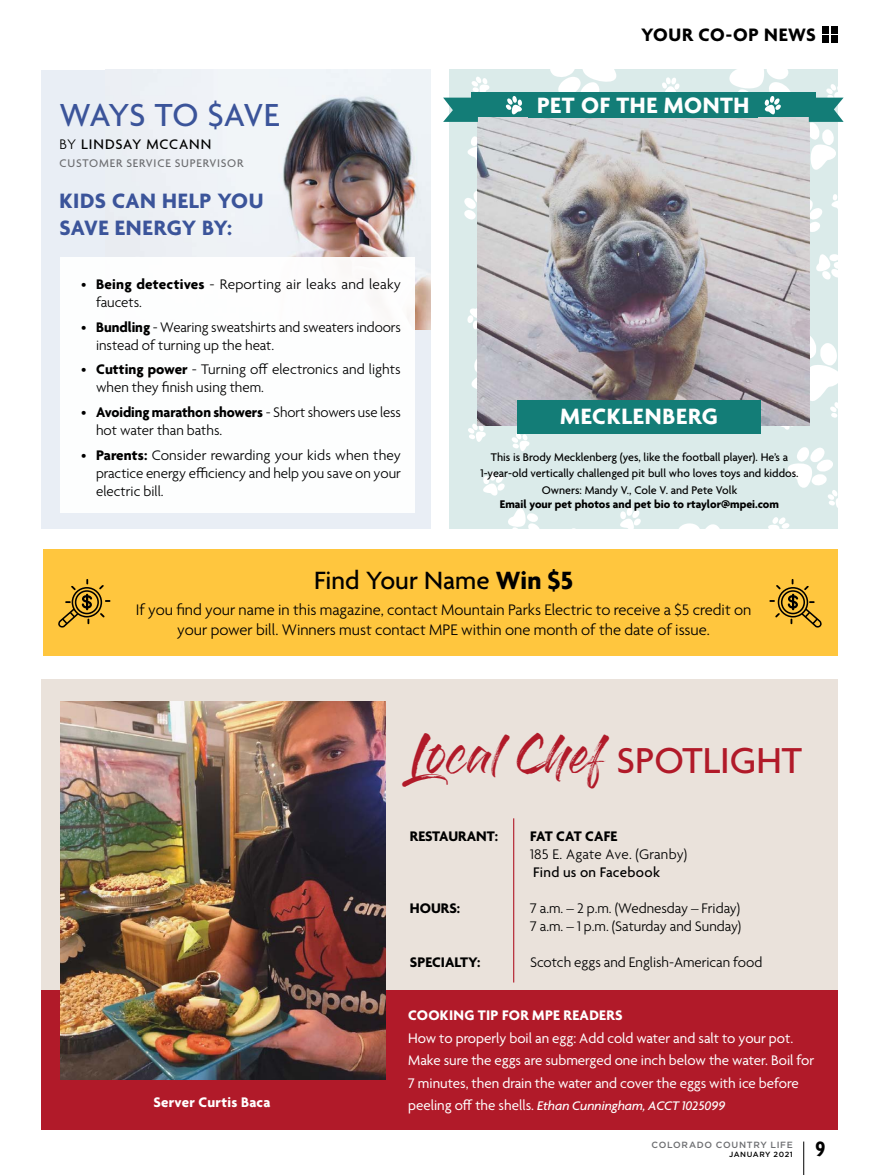
<style>
.page{position:relative;width:878px;height:1175px;background:#fff}
.page>*{position:absolute;margin:0;border:0;box-sizing:border-box;transform-origin:0 0}
.t1{font:39px "Gloss And Bloom";color:#b11a29}
.t2{font:500 34.5px "Agenda";letter-spacing:-.03em;color:#3b549a}
.t3{font:500 27px "Agenda";color:#000}
.t4{font:700 24px "Agenda";letter-spacing:.025em;color:#fff}
.t5{font:700 22.5px/27px "Agenda";letter-spacing:.02em;color:#3b549a}
.t6{font:700 condensed 22.5px "Agenda";color:#000}
.t7{font:700 19.5px "Agenda";letter-spacing:.03em;color:#000}
.t8{font:300 16.5px/19.5px "Agenda";color:#000;text-align:center}
.t9{font:300 15px/18px "Agenda";color:#000}
.t10{font:15px/22.5px "Agenda";color:#fff}
.t11{font:700 15px "Agenda";letter-spacing:.02em;color:#fff}
.t12{font:700 15px "Agenda";color:#000}
.t13{font:500 15px "Agenda";letter-spacing:.02em;color:#000}
.t14{font:500 15px "Agenda";letter-spacing:.055em;color:#000}
.t15{font:italic 500 13.5px "Agenda";color:#fff}
.t16{font:500 12px/16.5px "Agenda";color:#000;text-align:center}
.t17{font:700 12px "Agenda";color:#000}
.t18{font:500 12px "Agenda";letter-spacing:.065em;color:#6d6e71}
.t19{font:500 9px "Gotham HTF";letter-spacing:.075em;color:#6d6e71}
.t20{font:500 7.5px "Gotham HTF";letter-spacing:.075em;color:#000}
.s1{font-weight:300}
.s2{font-weight:700}
.s3{font-family:"Agenda";font-weight:500}
.s4{font-weight:400;font-style:normal;font-size:15px}
</style>
<div class="page">
<div style="left:41px;top:70px;width:390px;height:458px;background:#e9eef5"></div>
<img style="left:106px;top:96px;width:325px;height:234px">
<div style="left:449px;top:70px;width:388px;height:458px;background:#dbebea"></div>
<svg style="left:679px;top:523px;width:40px;height:5px"></svg>
<svg style="left:568px;top:528px;width:12px;height:1px"></svg>
<svg style="left:809px;top:199px;width:13px;height:39px"></svg>
<svg style="left:464px;top:191px;width:13px;height:29px"></svg>
<svg style="left:471px;top:359px;width:6px;height:30px"></svg>
<svg style="left:467px;top:136px;width:10px;height:24px"></svg>
<svg style="left:816px;top:254px;width:21px;height:26px"></svg>
<svg style="left:467px;top:308px;width:10px;height:21px"></svg>
<svg style="left:468px;top:424px;width:18px;height:18px"></svg>
<svg style="left:831px;top:194px;width:6px;height:14px"></svg>
<svg style="left:778px;top:333px;width:59px;height:97px"></svg>
<svg style="left:788px;top:447px;width:49px;height:60px"></svg>
<svg style="left:511px;top:433px;width:19px;height:18px"></svg>
<svg style="left:620px;top:507px;width:20px;height:21px"></svg>
<svg style="left:483px;top:472px;width:21px;height:24px"></svg>
<svg style="left:508px;top:508px;width:31px;height:20px"></svg>
<svg style="left:768px;top:517px;width:21px;height:11px"></svg>
<svg style="left:550px;top:70px;width:67px;height:22px"></svg>
<img style="left:477px;top:117px;width:332px;height:308px">
<svg style="left:443px;top:77px;width:47px;height:45px"></svg>
<div style="left:471px;top:93px;width:344px;height:24px;background:#137d77"></div>
<svg style="left:502px;top:96px;width:27px;height:41px"></svg>
<svg style="left:657px;top:70px;width:186px;height:104px"></svg>
<div style="left:528px;top:92px;width:230px;height:26px;background:#137d77"></div>
<div style="left:517px;top:400px;width:243px;height:34px;background:#137d77"></div>
<div style="left:40px;top:679px;width:797px;height:399px;background:#eae2db"></div>
<div style="left:40px;top:989px;width:797px;height:140px;background:#b11a29"></div>
<img style="left:60px;top:701px;width:326px;height:378px">
<hr style="left:513px;top:818px;width:1px;height:164px;background:#b11a29">
<div style="left:60px;top:258px;width:354px;height:255px;background:#fff"></div>
<div style="left:43px;top:549px;width:794px;height:106px;background:#ffc63e"></div>
<svg style="left:58px;top:579px;width:52px;height:48px"></svg>
<svg style="left:769px;top:579px;width:53px;height:48px"></svg>
<hr style="left:803px;top:1141px;width:1px;height:33px;background:#000">
<div style="left:830px;top:36px;width:7px;height:7px;background:#000"></div>
<div style="left:830px;top:26px;width:7px;height:7px;background:#000"></div>
<div style="left:821px;top:36px;width:7px;height:7px;background:#000"></div>
<div style="left:821px;top:26px;width:7px;height:7px;background:#000"></div>
<h2 class="t2" style="left:60px;top:97px;width:221px">WAYS TO $AVE</h2>
<p class="t14" style="left:60px;top:136px;width:153px"><span class="s1">BY</span> LINDSAY MCCANN</p>
<p class="t18" style="left:60px;top:156px;width:185px">CUSTOMER SERVICE SUPERVISOR</p>
<h3 class="t5" style="left:60px;top:188px;width:205px">KIDS CAN HELP YOU<br>SAVE ENERGY BY:</h3>
<p class="t9" style="left:96px;top:276px;width:306px;text-indent:-15px">• <span class="s2">Being detectives</span> - Reporting air leaks and leaky faucets.</p>
<p class="t9" style="left:96px;top:319px;width:306px;text-indent:-15px">• <span class="s2">Bundling</span> - Wearing sweatshirts and sweaters indoors instead of turning up the heat.</p>
<p class="t9" style="left:96px;top:361px;width:306px;text-indent:-15px">• <span class="s2">Cutting power</span> - Turning off electronics and lights when they finish using them.</p>
<p class="t9" style="left:96px;top:404px;width:306px;text-indent:-15px">• <span class="s2">Avoiding marathon showers</span> - Short showers use less hot water than baths.</p>
<p class="t9" style="left:96px;top:447px;width:306px;text-align:justify;text-indent:-15px">• <span class="s2">Parents:</span> Consider rewarding your kids when they practice energy efficiency and help you save on your electric bill.</p>
<h3 class="t7" style="left:641px;top:24px;width:176px">YOUR CO-OP NEWS</h3>
<h3 class="t4" style="left:537px;top:93px;width:214px">PET OF THE MONTH</h3>
<h3 class="t4" style="left:560px;top:403px;width:159px">MECKLENBERG</h3>
<p class="t16" style="left:480px;top:449px;width:319px">This is Brody Mecklenberg (yes, like the football player). He’s a<br>1-year-old vertically challenged pit bull who loves toys and kiddos.<br>Owners: Mandy V., Cole V. and Pete Volk</p>
<p class="t17" style="left:500px;top:497px;width:281px">Email your pet photos and pet bio to rtaylor@mpei.com</p>
<h3 class="t3" style="left:314px;top:565px;width:261px">Find Your Name <span class="s2">Win $5</span></h3>
<p class="t8" style="left:136px;top:601px;width:617px">If you find your name in this magazine, contact Mountain Parks Electric to receive a $5 credit on your power bill. Winners must contact MPE within one month of the date of issue.</p>
<h1 class="t1" style="left:411px;top:736px;width:392px">Local Chef <span class="s3">SPOTLIGHT</span></h1>
<p class="t11" style="left:153px;top:1094px;width:119px">Server Curtis Baca</p>
<p class="t12" style="left:410px;top:828px;width:90px">RESTAURANT:</p>
<p class="t12" style="left:530px;top:828px;width:89px">FAT CAT CAFE</p>
<p class="t9" style="left:530px;top:846px;width:159px">185 E. Agate Ave. (Granby)</p>
<p class="t13" style="left:533px;top:864px;width:128px">Find us on Facebook</p>
<p class="t12" style="left:410px;top:900px;width:52px">HOURS:</p>
<p class="t9" style="left:530px;top:900px;width:213px">7 a.m. – 2 p.m. (Wednesday – Friday)<br>7 a.m. – 1 p.m. (Saturday and Sunday)</p>
<p class="t12" style="left:410px;top:954px;width:72px">SPECIALTY:</p>
<p class="t9" style="left:530px;top:954px;width:234px">Scotch eggs and English-American food</p>
<p class="t11" style="left:408px;top:1007px;width:216px">COOKING TIP FOR MPE READERS</p>
<p class="t10" style="left:408px;top:1027px;width:408px">How to properly boil an egg: Add cold water and salt to your pot.<br>Make sure the eggs are submerged one inch below the water. Boil for<br>7 minutes, then drain the water and cover the eggs with ice before</p>
<p class="t15" style="left:408px;top:1097px;width:318px"><span class="s4">peeling off the shells.</span> Ethan Cunningham, ACCT 1025099</p>
<p class="t19" style="left:651px;top:1140px;width:143px">COLORADO COUNTRY LIFE</p>
<p class="t20" style="left:729px;top:1150px;width:65px">JANUARY 2021</p>
<h3 class="t6" style="left:815px;top:1136px;width:11px">9</h3>
</div>
